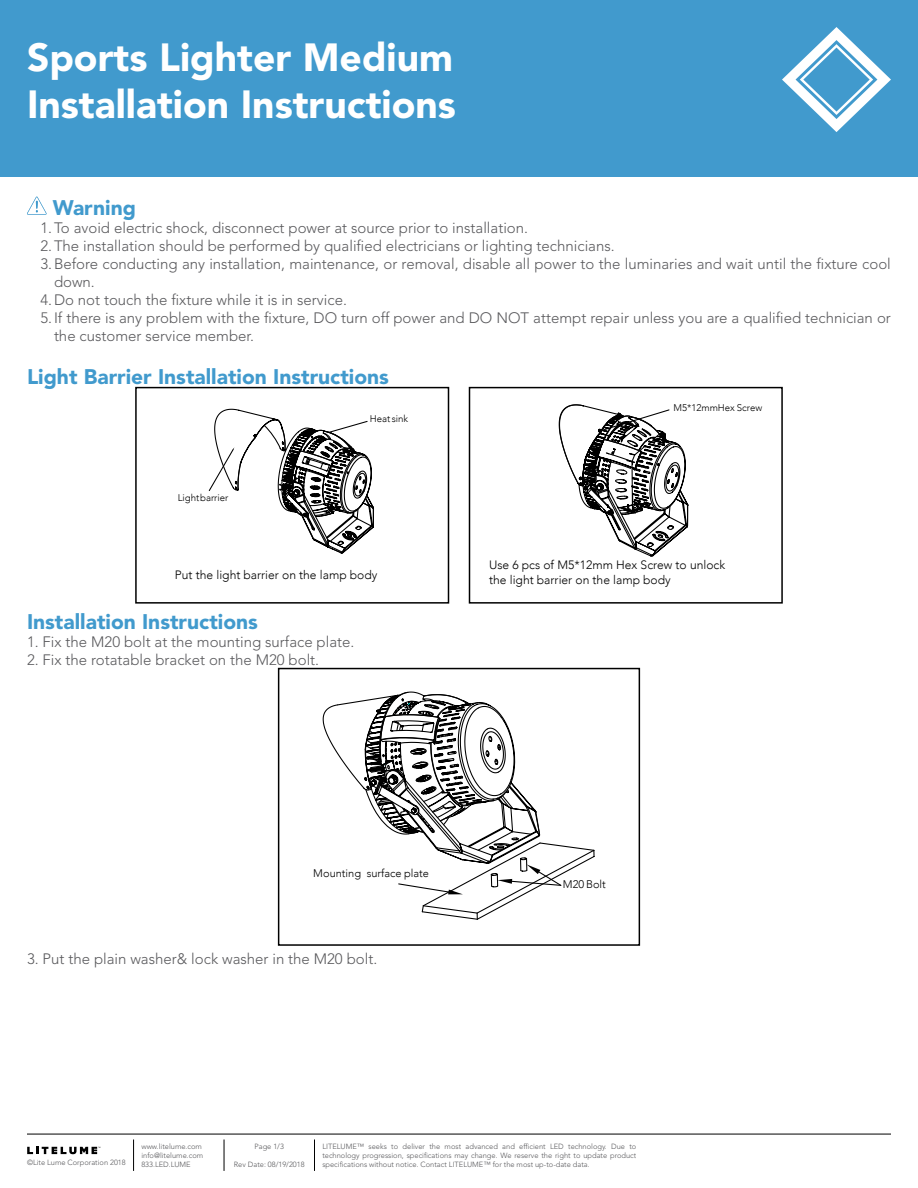
<style>
.page{position:relative;width:918px;height:1188px;background:#fff}
.page>*{position:absolute;margin:0;border:0;box-sizing:border-box;transform-origin:0 0}
.t1{font:900 39px/46.8px "Avenir LT Std";color:#fff}
.t2{font:900 21px "Avenir LT Std";color:#419acd}
.t3{font:300 15px "Avenir LT Std";color:#59595c}
.t4{font:300 12.15px/14.5px "Avenir";color:#000}
.t5{font:300 11.1px "Avenir";color:#000}
.t6{font:300 9.75px "Avenir";color:#000}
.t7{font:300 7.5px/9px "Avenir LT Std";color:#59595c;text-align:justify}
</style>
<div class="page">
<div style="left:0;top:0;width:918px;height:177px;background:#419acd"></div>
<svg style="left:782px;top:27px;width:109px;height:105px"></svg>
<hr style="left:27px;top:1134px;width:864px;height:1px;background:#000">
<hr style="left:133px;top:1140px;width:1px;height:31px;background:#000">
<hr style="left:224px;top:1140px;width:1px;height:31px;background:#000">
<hr style="left:314px;top:1140px;width:1px;height:31px;background:#000">
<svg style="left:27px;top:1147px;width:73px;height:7px"></svg>
<svg style="left:27px;top:197px;width:20px;height:18px"></svg>
<svg style="left:208px;top:408px;width:166px;height:146px"></svg>
<div style="left:135px;top:387px;width:314px;height:217px;border:2px solid #000"></div>
<svg style="left:558px;top:404px;width:131px;height:153px"></svg>
<div style="left:469px;top:387px;width:314px;height:217px;border:2px solid #000"></div>
<svg style="left:322px;top:691px;width:240px;height:229px"></svg>
<div style="left:278px;top:668px;width:362px;height:278px;border:2px solid #000"></div>
<h1 class="t1" style="left:27px;top:34px;width:430px">Sports Lighter Medium<br>Installation Instructions</h1>
<h2 class="t2" style="left:53px;top:195px;width:85px">Warning</h2>
<p class="t3" style="left:40px;top:219px;width:489px">1.To avoid electric shock, disconnect power at source prior to installation.</p>
<p class="t3" style="left:40px;top:237px;width:576px">2.The installation should be performed by qualified electricians or lighting technicians.</p>
<p class="t3" style="left:40px;top:255px;width:852px">3.Before conducting any installation, maintenance, or removal, disable all power to the luminaries and wait until the fixture cool</p>
<p class="t3" style="left:54px;top:273px;width:42px">down.</p>
<p class="t3" style="left:40px;top:291px;width:308px">4.Do not touch the fixture while it is in service.</p>
<p class="t3" style="left:40px;top:309px;width:852px">5.If there is any problem with the fixture, DO turn off power and DO NOT attempt repair unless you are a qualified technician or</p>
<p class="t3" style="left:54px;top:327px;width:202px">the customer service member.</p>
<h2 class="t2" style="left:27px;top:364px;width:363px">Light Barrier Installation Instructions</h2>
<p class="t6" style="left:178px;top:492px;width:52px">Light barrier</p>
<p class="t6" style="left:370px;top:413px;width:40px">Heat sink</p>
<p class="t4" style="left:175px;top:567px;width:204px">Put the light barrier on the lamp body</p>
<h2 class="t2" style="left:27px;top:609px;width:232px">Installation Instructions</h2>
<p class="t3" style="left:27px;top:633px;width:329px">1. Fix the M20 bolt at the mounting surface plate.</p>
<p class="t3" style="left:27px;top:651px;width:294px">2. Fix the rotatable bracket on the M20 bolt.</p>
<p class="t6" style="left:674px;top:402px;width:90px">M5*12mm Hex Screw</p>
<p class="t4" style="left:489px;top:558px;width:238px">Use 6 pcs of M5*12mm Hex Screw to unlock the light barrier on the lamp body</p>
<p class="t5" style="left:313px;top:867px;width:117px">Mounting surface plate</p>
<p class="t3" style="left:27px;top:950px;width:352px">3. Put the plain washer&amp; lock washer in the M20 bolt.</p>
<p class="t5" style="left:563px;top:878px;width:45px">M20 Bolt</p>
<p class="t7" style="left:141px;top:1142px;width:63px;text-align:left">www.litelume.com info@litelume.com<br>833.LED.LUME</p>
<p class="t7" style="left:255px;top:1142px;width:31px">Page 1/3</p>
<p class="t7" style="left:27px;top:1158px;width:100px">©Lite Lume Corporation 2018</p>
<p class="t7" style="left:234px;top:1160px;width:72px">Rev Date: 08/19/2018</p>
<p class="t7" style="left:322px;top:1142px;width:316px">LITELUME™ seeks to deliver the most advanced and efficient LED technology. Due to technology progression, specifications may change. We reserve the right to update product specifications without notice. Contact LITELUME™ for the most up-to-date data.</p>
</div>
